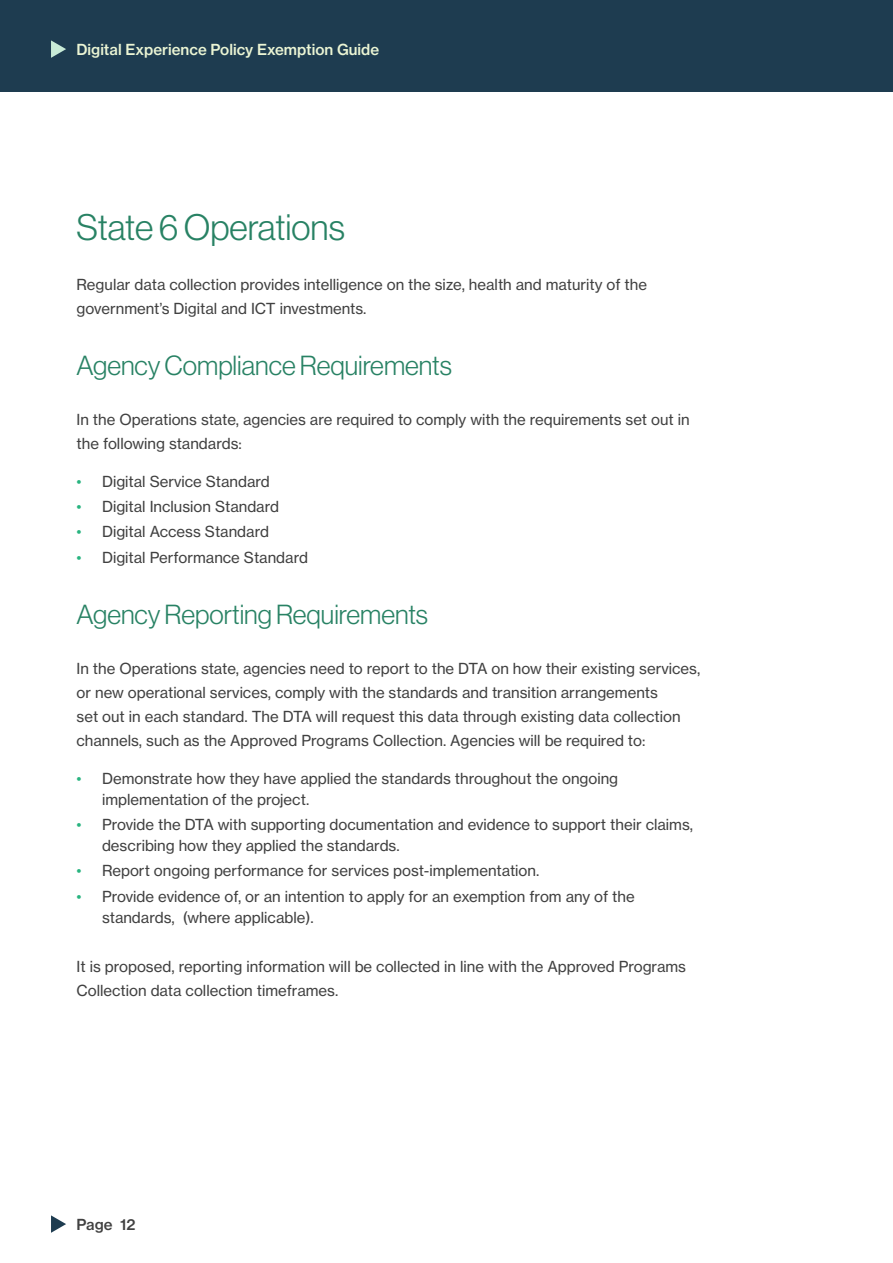
<style>
.page{position:relative;width:893px;height:1263px;background:#fff}
.page>*{position:absolute;margin:0;border:0;box-sizing:border-box;transform-origin:0 0}
.Heading_2{font:36px "N Haas Grotesk DS Pro 45 Lt";color:#288264}
.Heading_3{font:27px "N Haas Grotesk DS Pro 45 Lt";color:#288264}
.t1{font:15px/24px "N Haas Grotesk TX Pro 55 Rg";color:#414141}
.t2{font:15px "N Haas Grotesk TX Pro 65 Md";color:#ebf5d4}
.t3{font:15px "N Haas Grotesk TX Pro 65 Md";color:#414141}
.s1{color:#29b480}
</style>
<div class="page">
<div style="left:0;top:0;width:893px;height:91px;background:#1e3c50"></div>
<svg style="left:51px;top:40px;width:15px;height:18px"></svg>
<svg style="left:51px;top:1215px;width:15px;height:18px"></svg>
<p class="t2" style="left:77px;top:40px;width:304px">Digital Experience Policy Exemption Guide</p>
<h2 class="Heading_2" style="left:77px;top:207px;width:270px">State 6 Operations</h2>
<p class="t1" style="left:77px;top:272px;width:572px">Regular data collection provides intelligence on the size, health and maturity of the government’s Digital and ICT investments.</p>
<h3 class="Heading_3" style="left:77px;top:351px;width:377px">Agency Compliance Requirements</h3>
<p class="t1" style="left:77px;top:407px;width:615px">In the Operations state, agencies are required to comply with the requirements set out in the following standards:</p>
<p class="t1" style="left:77px;top:469px;width:195px"><span class="s1">•</span> Digital Service Standard</p>
<p class="t1" style="left:77px;top:495px;width:204px"><span class="s1">•</span> Digital Inclusion Standard</p>
<p class="t1" style="left:77px;top:520px;width:194px"><span class="s1">•</span> Digital Access Standard</p>
<p class="t1" style="left:77px;top:545px;width:233px"><span class="s1">•</span> Digital Performance Standard</p>
<h3 class="Heading_3" style="left:77px;top:599px;width:353px">Agency Reporting Requirements</h3>
<p class="t1" style="left:77px;top:656px;width:625px">In the Operations state, agencies need to report to the DTA on how their existing services, or new operational services, comply with the standards and transition arrangements<br>set out in each standard. The DTA will request this data through existing data collection channels, such as the Approved Programs Collection. Agencies will be required to:</p>
<p class="t1" style="left:102px;top:768px;width:518px;line-height:21px;text-indent:-26px"><span class="s1">•</span> Demonstrate how they have applied the standards throughout the ongoing implementation of the project.</p>
<p class="t1" style="left:102px;top:814px;width:592px;line-height:21px;text-indent:-26px"><span class="s1">•</span> Provide the DTA with supporting documentation and evidence to support their claims, describing how they applied the standards.</p>
<p class="t1" style="left:77px;top:859px;width:464px"><span class="s1">•</span> Report ongoing performance for services post-implementation.</p>
<p class="t1" style="left:102px;top:885px;width:534px;line-height:21px;text-indent:-26px"><span class="s1">•</span> Provide evidence of, or an intention to apply for an exemption from any of the standards, (where applicable).</p>
<p class="t1" style="left:77px;top:954px;width:611px">It is proposed, reporting information will be collected in line with the Approved Programs<br>Collection data collection timeframes.</p>
<p class="t3" style="left:77px;top:1215px;width:60px">Page 12</p>
</div>
